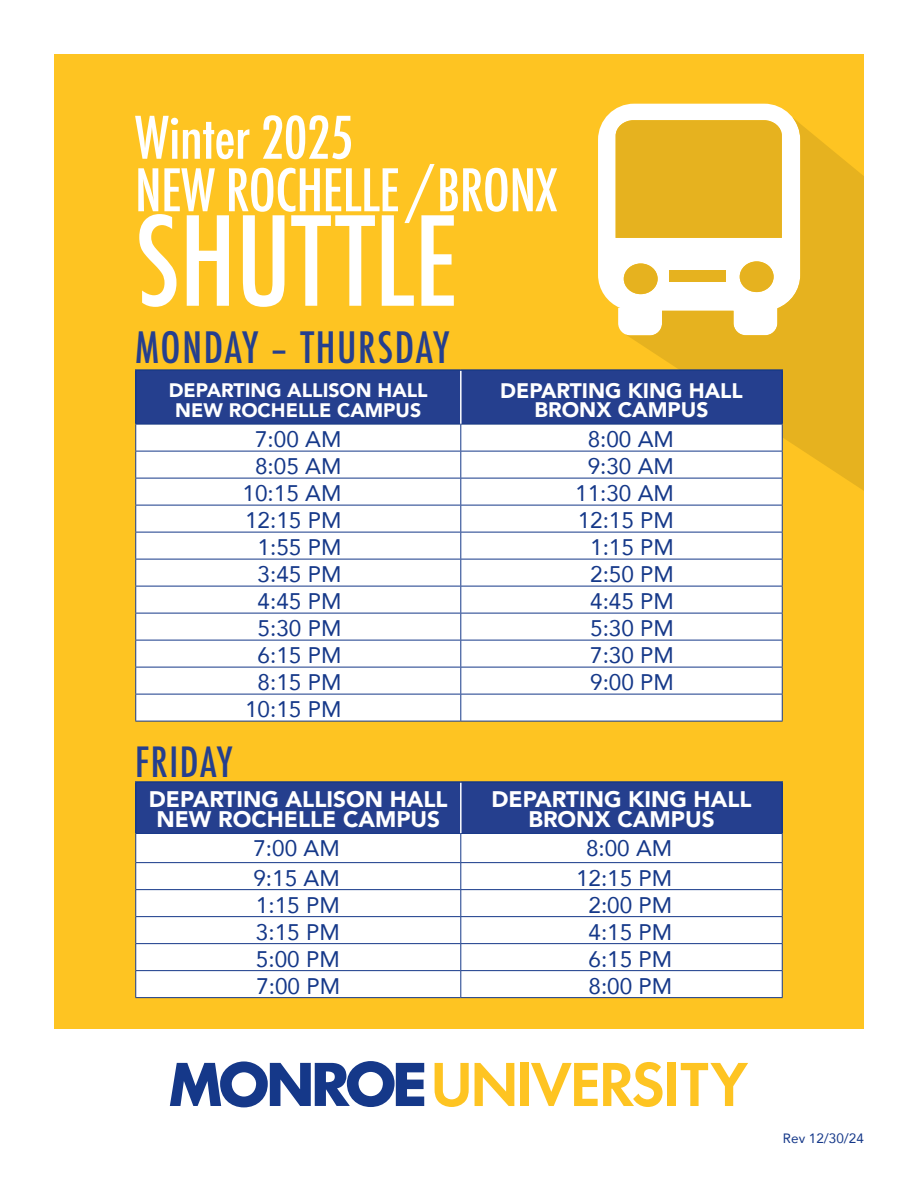
<style>
.page{position:relative;width:918px;height:1188px;background:#fff}
.page>*{position:absolute;margin:0;border:0;box-sizing:border-box;transform-origin:0 0}
.t1{font:500 condensed 120px "Futura";color:#fff}
.t2{font:500 condensed 57px "Futura";letter-spacing:-.01em;color:#fff}
.t3{font:500 condensed 42px "Futura";letter-spacing:.04em;color:#253f8e}
.t4{font:500 condensed 40.5px "Futura";letter-spacing:.04em;color:#253f8e}
.t5{font:22.5px "Avenir";color:#153889}
.t6{font:900 22.5px/19.5px "Avenir";color:#fff;text-align:center}
.t7{font:900 21px/19.5px "Avenir";color:#fff;text-align:center}
.t8{font:900 19.5px/19.5px "Avenir";color:#fff;text-align:center}
.t9{font:13.5px "Avenir";color:#153889}
</style>
<div class="page">
<div style="left:54px;top:54px;width:810px;height:974px;background:#fec422"></div>
<svg style="left:598px;top:104px;width:194px;height:230px;background:#fef5da"></svg>
<svg style="left:616px;top:120px;width:9px;height:118px"></svg>
<div style="left:624px;top:263px;width:34px;height:31px;background:#e6b21f;border-radius:50%"></div>
<svg style="left:625px;top:117px;width:239px;height:374px;background:#edc34e"></svg>
<hr style="left:135px;top:369px;width:326px;height:2px;background:#153889">
<hr style="left:461px;top:369px;width:322px;height:2px;background:#153889">
<svg style="left:135px;top:370px;width:648px;height:351px;background:#d6dbe9"></svg>
<hr style="left:135px;top:721px;width:326px;height:1px;background:#153889">
<hr style="left:461px;top:721px;width:322px;height:1px;background:#153889">
<hr style="left:460px;top:371px;width:2px;height:53px;background:#fff">
<hr style="left:135px;top:781px;width:326px;height:2px;background:#153889">
<hr style="left:461px;top:781px;width:322px;height:2px;background:#153889">
<svg style="left:135px;top:782px;width:648px;height:215px;background:#c3cbe0"></svg>
<hr style="left:135px;top:997px;width:326px;height:1px;background:#153889">
<hr style="left:461px;top:997px;width:322px;height:1px;background:#153889">
<hr style="left:460px;top:783px;width:2px;height:50px;background:#fff">
<svg style="left:170px;top:1061px;width:254px;height:46px"></svg>
<svg style="left:435px;top:1063px;width:34px;height:44px"></svg>
<svg style="left:475px;top:1063px;width:39px;height:43px"></svg>
<div style="left:520px;top:1063px;width:9px;height:43px;background:#fec422"></div>
<svg style="left:531px;top:1062px;width:132px;height:45px"></svg>
<div style="left:667px;top:1063px;width:9px;height:43px;background:#fec422"></div>
<svg style="left:681px;top:1063px;width:67px;height:43px"></svg>
<p class="t2" style="left:135px;top:101px;width:220px">Winter 2025</p>
<p class="t2" style="left:135px;top:154px;width:423px">NEW ROCHELLE /BRONX</p>
<p class="t1" style="left:135px;top:185px;width:325px">SHUTTLE</p>
<p class="t3" style="left:135px;top:320px;width:316px">MONDAY – THURSDAY</p>
<p class="t8" style="left:169px;top:380px;width:260px">DEPARTING ALLISON HALL<br>NEW ROCHELLE CAMPUS</p>
<p class="t7" style="left:500px;top:380px;width:244px">DEPARTING KING HALL<br>BRONX CAMPUS</p>
<p class="t5" style="left:255px;top:421px;width:88px">7:00 AM</p>
<p class="t5" style="left:588px;top:421px;width:88px">8:00 AM</p>
<p class="t5" style="left:255px;top:448px;width:88px">8:05 AM</p>
<p class="t5" style="left:588px;top:448px;width:88px">9:30 AM</p>
<p class="t5" style="left:243px;top:475px;width:100px">10:15 AM</p>
<p class="t5" style="left:575px;top:475px;width:100px">11:30 AM</p>
<p class="t5" style="left:245px;top:502px;width:98px">12:15 PM</p>
<p class="t5" style="left:578px;top:502px;width:98px">12:15 PM</p>
<p class="t5" style="left:258px;top:529px;width:85px">1:55 PM</p>
<p class="t5" style="left:590px;top:529px;width:85px">1:15 PM</p>
<p class="t5" style="left:258px;top:556px;width:85px">3:45 PM</p>
<p class="t5" style="left:590px;top:556px;width:85px">2:50 PM</p>
<p class="t5" style="left:258px;top:583px;width:85px">4:45 PM</p>
<p class="t5" style="left:590px;top:583px;width:85px">4:45 PM</p>
<p class="t5" style="left:258px;top:610px;width:85px">5:30 PM</p>
<p class="t5" style="left:590px;top:610px;width:85px">5:30 PM</p>
<p class="t5" style="left:258px;top:637px;width:85px">6:15 PM</p>
<p class="t5" style="left:590px;top:637px;width:85px">7:30 PM</p>
<p class="t5" style="left:258px;top:664px;width:85px">8:15 PM</p>
<p class="t5" style="left:590px;top:664px;width:85px">9:00 PM</p>
<p class="t5" style="left:245px;top:691px;width:98px">10:15 PM</p>
<p class="t4" style="left:135px;top:736px;width:99px">FRIDAY</p>
<p class="t6" style="left:149px;top:789px;width:300px">DEPARTING ALLISON HALL<br>NEW ROCHELLE CAMPUS</p>
<p class="t6" style="left:492px;top:789px;width:262px">DEPARTING KING HALL<br>BRONX CAMPUS</p>
<p class="t5" style="left:253px;top:830px;width:88px">7:00 AM</p>
<p class="t5" style="left:586px;top:830px;width:88px">8:00 AM</p>
<p class="t5" style="left:253px;top:860px;width:88px">9:15 AM</p>
<p class="t5" style="left:576px;top:860px;width:98px">12:15 PM</p>
<p class="t5" style="left:256px;top:887px;width:85px">1:15 PM</p>
<p class="t5" style="left:589px;top:887px;width:85px">2:00 PM</p>
<p class="t5" style="left:256px;top:914px;width:85px">3:15 PM</p>
<p class="t5" style="left:589px;top:914px;width:85px">4:15 PM</p>
<p class="t5" style="left:256px;top:941px;width:85px">5:00 PM</p>
<p class="t5" style="left:589px;top:941px;width:85px">6:15 PM</p>
<p class="t5" style="left:256px;top:968px;width:85px">7:00 PM</p>
<p class="t5" style="left:589px;top:968px;width:85px">8:00 PM</p>
<p class="t9" style="left:783px;top:1128px;width:83px">Rev 12/30/24</p>
</div>
